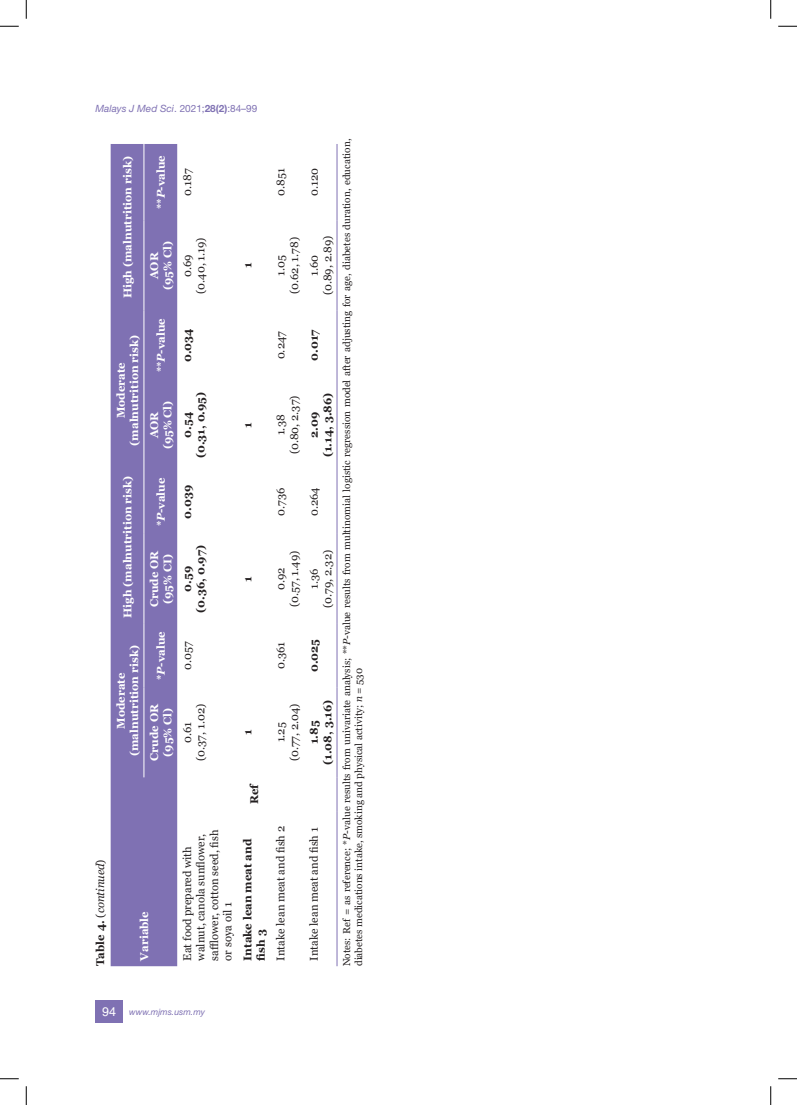
<style>
.page{position:relative;width:797px;height:1105px;background:#fff}
.page>*{position:absolute;margin:0;border:0;box-sizing:border-box;transform-origin:0 0}
.t1{font:11.25px/13.5px "Georgia";color:#231f20;text-align:center}
.t2{font:700 11.25px/13.5px "Georgia";color:#fff;text-align:center}
.t3{font:700 11.25px/13.5px "Georgia";color:#231f20;text-align:center}
.t4{font:italic 11.25px "Georgia";color:#231f20}
.t5{font:10px/12px "Georgia";color:#231f20}
.t6{font:italic 10px "Helvetica Neue LT Std";color:#7f71b3}
.t7{font:italic 8.75px "Helvetica Neue LT Std";color:#7f71b3}
.s1{font-style:normal}
.s2{font-weight:700;font-style:normal}
.s3{font-style:italic}
.s4{font-family:"Helvetica LT Std";font-style:normal;font-size:12.5px;color:#fff}
</style>
<div class="page">
<div style="left:96px;top:1000px;width:27px;height:23px;background:#7f71b3"></div>
<div style="left:111px;top:144px;width:66px;height:822px;background:#7f71b3"></div>
<hr style="left:336px;top:811px;width:1px;height:155px;background:#7f71b3">
<hr style="left:336px;top:777px;width:1px;height:34px;background:#7f71b3">
<hr style="left:336px;top:687px;width:1px;height:90px;background:#7f71b3">
<hr style="left:336px;top:624px;width:1px;height:63px;background:#7f71b3">
<hr style="left:336px;top:534px;width:1px;height:90px;background:#7f71b3">
<hr style="left:336px;top:470px;width:1px;height:64px;background:#7f71b3">
<hr style="left:336px;top:380px;width:1px;height:90px;background:#7f71b3">
<hr style="left:336px;top:311px;width:1px;height:69px;background:#7f71b3">
<hr style="left:336px;top:221px;width:1px;height:90px;background:#7f71b3">
<hr style="left:336px;top:144px;width:1px;height:77px;background:#7f71b3">
<hr style="left:144px;top:687px;width:1px;height:90px;background:#fff">
<hr style="left:144px;top:624px;width:1px;height:63px;background:#fff">
<hr style="left:144px;top:534px;width:1px;height:90px;background:#fff">
<hr style="left:144px;top:470px;width:1px;height:64px;background:#fff">
<hr style="left:144px;top:380px;width:1px;height:90px;background:#fff">
<hr style="left:144px;top:311px;width:1px;height:69px;background:#fff">
<hr style="left:144px;top:221px;width:1px;height:90px;background:#fff">
<hr style="left:144px;top:144px;width:1px;height:77px;background:#fff">
<svg style="left:0;top:25px;width:19px;height:2px"></svg>
<svg style="left:778px;top:25px;width:19px;height:2px"></svg>
<svg style="left:0;top:1078px;width:19px;height:1px"></svg>
<svg style="left:778px;top:1078px;width:19px;height:1px"></svg>
<svg style="left:25px;top:0;width:2px;height:19px"></svg>
<svg style="left:25px;top:1086px;width:2px;height:19px"></svg>
<svg style="left:770px;top:0;width:1px;height:19px"></svg>
<svg style="left:770px;top:1086px;width:1px;height:19px"></svg>
<p class="t6" style="left:96px;top:102px;width:163px">Malays J Med Sci<span class="s1">. 2021;</span><span class="s2">28(2)</span><span class="s1">:84–99</span></p>
<p class="t4" style="left:93px;top:966px;width:108px;rotate:-90deg"><span class="s2">Table 4.</span> <span class="s1">(</span>continued<span class="s1">)</span></p>
<p class="t2" style="left:121px;top:298px;width:143px;rotate:-90deg">High (malnutrition risk)</p>
<p class="t2" style="left:114px;top:446px;width:112px;rotate:-90deg">Moderate (malnutrition risk)</p>
<p class="t2" style="left:121px;top:618px;width:143px;rotate:-90deg">High (malnutrition risk)</p>
<p class="t2" style="left:114px;top:756px;width:112px;rotate:-90deg">Moderate (malnutrition risk)</p>
<p class="t2" style="left:154px;top:209px;width:56px;rotate:-90deg">**<span class="s3">P</span>-value</p>
<p class="t1" style="left:181px;top:196px;width:29px;rotate:-90deg">0.187</p>
<p class="t2" style="left:147px;top:290px;width:50px;rotate:-90deg">AOR (95% Cl)</p>
<p class="t1" style="left:181px;top:294px;width:58px;rotate:-90deg">0.69<br>(0.40, 1.19)</p>
<p class="t2" style="left:154px;top:372px;width:56px;rotate:-90deg">**<span class="s3">P</span>-value</p>
<p class="t2" style="left:147px;top:449px;width:50px;rotate:-90deg">AOR (95% Cl)</p>
<p class="t2" style="left:154px;top:526px;width:50px;rotate:-90deg">*<span class="s3">P</span>-value</p>
<p class="t2" style="left:147px;top:607px;width:58px;text-align:left;rotate:-90deg">Crude OR (95% CI)</p>
<p class="t2" style="left:154px;top:680px;width:50px;rotate:-90deg">*<span class="s3">P</span>-value</p>
<p class="t3" style="left:180px;top:362px;width:35px;rotate:-90deg">0.034</p>
<p class="t3" style="left:180px;top:458px;width:68px;rotate:-90deg">0.54<br>(0.31, 0.95)</p>
<p class="t3" style="left:180px;top:519px;width:35px;rotate:-90deg">0.039</p>
<p class="t3" style="left:180px;top:613px;width:69px;rotate:-90deg">0.59<br>(0.36, 0.97)</p>
<p class="t1" style="left:181px;top:670px;width:30px;rotate:-90deg">0.057</p>
<p class="t2" style="left:147px;top:761px;width:58px;rotate:-90deg">Crude OR (95% Cl)</p>
<p class="t1" style="left:181px;top:761px;width:59px;rotate:-90deg">0.61<br>(0.37, 1.02)</p>
<p class="t3" style="left:241px;top:268px;width:7px;rotate:-90deg">1</p>
<p class="t3" style="left:241px;top:428px;width:7px;rotate:-90deg">1</p>
<p class="t3" style="left:241px;top:582px;width:7px;rotate:-90deg">1</p>
<p class="t3" style="left:241px;top:735px;width:7px;rotate:-90deg">1</p>
<p class="t3" style="left:247px;top:804px;width:22px;rotate:-90deg">Ref</p>
<p class="t2" style="left:138px;top:960px;width:51px;rotate:-90deg">Variable</p>
<p class="t1" style="left:181px;top:960px;width:132px;text-align:left;rotate:-90deg">Eat food prepared with walnut, canola sunflower, safflower, cotton seed, fish or soya oil 1</p>
<p class="t3" style="left:241px;top:960px;width:123px;text-align:left;rotate:-90deg">Intake lean meat and fish 3</p>
<p class="t1" style="left:274px;top:196px;width:29px;rotate:-90deg">0.851</p>
<p class="t1" style="left:274px;top:294px;width:59px;rotate:-90deg">1.05<br>(0.62, 1.78)</p>
<p class="t1" style="left:274px;top:359px;width:30px;rotate:-90deg">0.247</p>
<p class="t1" style="left:274px;top:454px;width:60px;rotate:-90deg">1.38<br>(0.80, 2.37)</p>
<p class="t1" style="left:274px;top:516px;width:30px;rotate:-90deg">0.736</p>
<p class="t1" style="left:274px;top:607px;width:58px;rotate:-90deg">0.92<br>(0.57, 1.49)</p>
<p class="t1" style="left:274px;top:669px;width:29px;rotate:-90deg">0.361</p>
<p class="t1" style="left:274px;top:761px;width:60px;rotate:-90deg">1.25<br>(0.77, 2.04)</p>
<p class="t1" style="left:274px;top:960px;width:136px;rotate:-90deg">Intake lean meat and fish 2</p>
<p class="t1" style="left:307px;top:196px;width:29px;rotate:-90deg">0.120</p>
<p class="t1" style="left:307px;top:295px;width:61px;rotate:-90deg">1.60<br>(0.89, 2.89)</p>
<p class="t3" style="left:307px;top:361px;width:33px;rotate:-90deg">0.017</p>
<p class="t3" style="left:307px;top:457px;width:66px;rotate:-90deg">2.09<br>(1.14, 3.86)</p>
<p class="t1" style="left:307px;top:516px;width:30px;rotate:-90deg">0.264</p>
<p class="t1" style="left:307px;top:608px;width:59px;rotate:-90deg">1.36<br>(0.79, 2.32)</p>
<p class="t3" style="left:307px;top:672px;width:35px;rotate:-90deg">0.025</p>
<p class="t3" style="left:307px;top:765px;width:66px;rotate:-90deg">1.85<br>(1.08, 3.16)</p>
<p class="t1" style="left:307px;top:960px;width:135px;rotate:-90deg">Intake lean meat and fish 1</p>
<p class="t5" style="left:341px;top:966px;width:829px;rotate:-90deg">Notes: Ref = as reference; *<span class="s3">P</span>-value results from univariate analysis; **<span class="s3">P</span>-value results from multinomial logistic regression model after adjusting for age, diabetes duration, education, diabetes medications intake, smoking and physical activity; <span class="s3">n</span> = 530</p>
<p class="t7" style="left:102px;top:1007px;width:104px"><span class="s4">94</span> www.mjms.usm.my</p>
</div>
